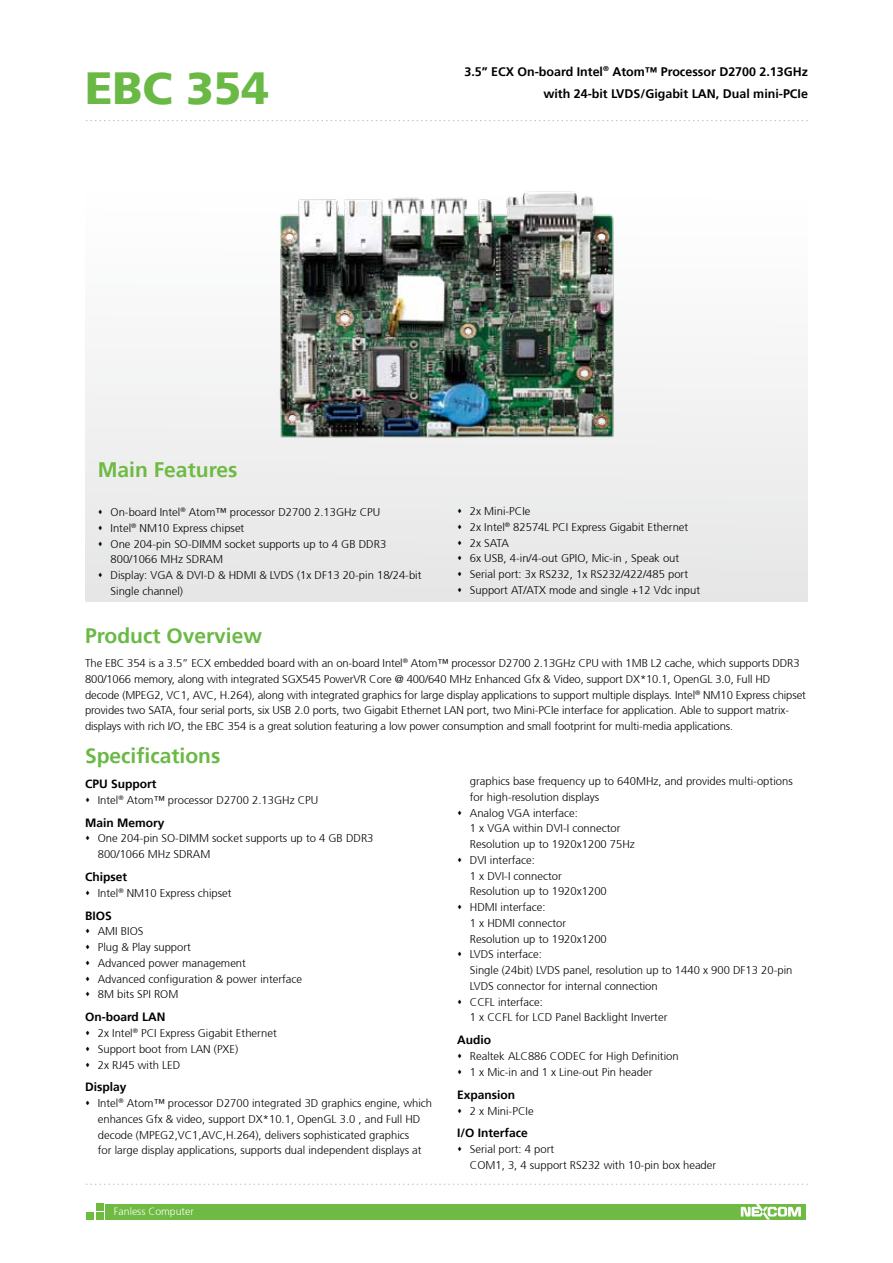
<style>
.page{position:relative;width:893px;height:1263px;background:#fff}
.page>*{position:absolute;margin:0;border:0;box-sizing:border-box;transform-origin:0 0}
.t1{font:900 45px "Frutiger 75";color:#6ab945}
.t2{font:700 21px "Frutiger 65";color:#6ab945}
.t3{font:700 21px "Frutiger 65";color:#6eba42}
.t4{font:700 12.45px/22.5px "Frutiger 65";color:#000;text-align:right}
.t5{font:700 12px "Frutiger 65";color:#000}
.t6{font:300 11.25px/15.8px "Frutiger 45";color:#000}
.t7{font:300 10.5px "Frutiger 45";color:#fff}
</style>
<div class="page">
<svg style="left:86px;top:120px;width:722px;height:1px"></svg>
<svg style="left:86px;top:1184px;width:722px;height:1px"></svg>
<div style="left:85px;top:135px;width:723px;height:466px;background:linear-gradient(to right,#f1f1f1,#f1f2f2)"></div>
<div style="left:106px;top:1204px;width:700px;height:15px;background:#6eba42"></div>
<div style="left:96px;top:1203px;width:7px;height:7px;background:#6eba42"></div>
<div style="left:96px;top:1213px;width:7px;height:7px;background:#6eba42"></div>
<div style="left:87px;top:1213px;width:7px;height:7px;background:#6eba42"></div>
<svg style="left:741px;top:1204px;width:60px;height:15px"></svg>
<img style="left:263px;top:181px;width:370px;height:272px">
<svg style="left:99px;top:510px;width:3px;height:4px"></svg>
<svg style="left:99px;top:525px;width:3px;height:5px"></svg>
<svg style="left:99px;top:541px;width:3px;height:5px"></svg>
<svg style="left:99px;top:573px;width:3px;height:4px"></svg>
<svg style="left:458px;top:509px;width:3px;height:4px"></svg>
<svg style="left:458px;top:524px;width:3px;height:5px"></svg>
<svg style="left:458px;top:540px;width:3px;height:5px"></svg>
<svg style="left:458px;top:556px;width:3px;height:4px"></svg>
<svg style="left:458px;top:572px;width:3px;height:4px"></svg>
<svg style="left:458px;top:587px;width:3px;height:5px"></svg>
<h1 class="t1" style="left:85px;top:62px;width:185px">EBC 354</h1>
<h2 class="t3" style="left:98px;top:458px;width:141px">Main Features</h2>
<p class="t4" style="left:464px;top:60px;width:345px">3.5” ECX On-board Intel<sup>®</sup> Atom™ Processor D2700 2.13GHz with 24-bit LVDS/Gigabit LAN, Dual mini-PCIe</p>
<p class="t6" style="left:111px;top:504px;width:312px">On-board Intel<sup>®</sup> Atom™ processor D2700 2.13GHz CPU<br>Intel<sup>®</sup> NM10 Express chipset<br>One 204-pin SO-DIMM socket supports up to 4 GB DDR3<br>800/1066 MHz SDRAM<br>Display: VGA &amp; DVI-D &amp; HDMI &amp; LVDS (1x DF13 20-pin 18/24-bit Single channel)</p>
<p class="t6" style="left:470px;top:503px;width:232px">2x Mini-PCIe<br>2x Intel<sup>®</sup> 82574L PCI Express Gigabit Ethernet<br>2x SATA<br>6x USB, 4-in/4-out GPIO, Mic-in , Speak out<br>Serial port: 3x RS232, 1x RS232/422/485 port<br>Support AT/ATX mode and single +12 Vdc input</p>
<h2 class="t2" style="left:85px;top:623px;width:179px">Product Overview</h2>
<p class="t6" style="left:85px;top:656px;width:722px">The EBC 354 is a 3.5” ECX embedded board with an on-board Intel<sup>®</sup> Atom™ processor D2700 2.13GHz CPU with 1MB L2 cache, which supports DDR3<br>800/1066 memory, along with integrated SGX545 PowerVR Core @ 400/640 MHz Enhanced Gfx &amp; Video, support DX*10.1, OpenGL 3.0, Full HD decode (MPEG2, VC1, AVC, H.264), along with integrated graphics for large display applications to support multiple displays. Intel<sup>®</sup> NM10 Express chipset provides two SATA, four serial ports, six USB 2.0 ports, two Gigabit Ethernet LAN port, two Mini-PCIe interface for application. Able to support matrix&shy;displays with rich I/O, the EBC 354 is a great solution featuring a low power consumption and small footprint for multi-media applications.</p>
<h2 class="t2" style="left:85px;top:743px;width:137px">Specifications</h2>
<p class="t5" style="left:85px;top:777px;width:73px">CPU Support</p>
<p class="t6" style="left:98px;top:792px;width:222px">Intel<sup>®</sup> Atom™ processor D2700 2.13GHz CPU</p>
<p class="t5" style="left:85px;top:815px;width:81px">Main Memory</p>
<p class="t6" style="left:98px;top:831px;width:277px">One 204-pin SO-DIMM socket supports up to 4 GB DDR3<br>800/1066 MHz SDRAM</p>
<p class="t5" style="left:85px;top:870px;width:43px">Chipset</p>
<p class="t6" style="left:98px;top:885px;width:135px">Intel<sup>®</sup> NM10 Express chipset</p>
<p class="t5" style="left:85px;top:908px;width:28px">BIOS</p>
<p class="t6" style="left:98px;top:924px;width:206px">AMI BIOS<br>Plug &amp; Play support<br>Advanced power management<br>Advanced configuration &amp; power interface<br>8M bits SPI ROM</p>
<p class="t5" style="left:85px;top:1010px;width:82px">On-board LAN</p>
<p class="t6" style="left:98px;top:1025px;width:181px">2x Intel<sup>®</sup> PCI Express Gigabit Ethernet<br>Support boot from LAN (PXE)<br>2x RJ45 with LED</p>
<p class="t5" style="left:85px;top:1080px;width:43px">Display</p>
<p class="t6" style="left:98px;top:1095px;width:336px">Intel<sup>®</sup> Atom™ processor D2700 integrated 3D graphics engine, which enhances Gfx &amp; video, support DX*10.1, OpenGL 3.0 , and Full HD decode (MPEG2,VC1,AVC,H.264), delivers sophisticated graphics<br>for large display applications, supports dual independent displays at</p>
<p class="t7" style="left:114px;top:1205px;width:81px">Fanless Computer</p>
<p class="t6" style="left:470px;top:774px;width:324px">graphics base frequency up to 640MHz, and provides multi-options for high-resolution displays<br>Analog VGA interface:<br>1 x VGA within DVI-I connector<br>Resolution up to 1920x1200 75Hz<br>DVI interface:<br>1 x DVI-I connector<br>Resolution up to 1920x1200<br>HDMI interface:<br>1 x HDMI connector<br>Resolution up to 1920x1200<br>LVDS interface:<br>Single (24bit) LVDS panel, resolution up to 1440 x 900 DF13 20-pin<br>LVDS connector for internal connection<br>CCFL interface:<br>1 x CCFL for LCD Panel Backlight Inverter</p>
<p class="t5" style="left:457px;top:1033px;width:35px">Audio</p>
<p class="t6" style="left:470px;top:1048px;width:210px">Realtek ALC886 CODEC for High Definition<br>1 x Mic-in and 1 x Line-out Pin header</p>
<p class="t5" style="left:457px;top:1087px;width:60px">Expansion</p>
<p class="t6" style="left:470px;top:1103px;width:65px">2 x Mini-PCIe</p>
<p class="t5" style="left:457px;top:1126px;width:72px">I/O Interface</p>
<p class="t6" style="left:470px;top:1141px;width:248px">Serial port: 4 port<br>COM1, 3, 4 support RS232 with 10-pin box header</p>
</div>
